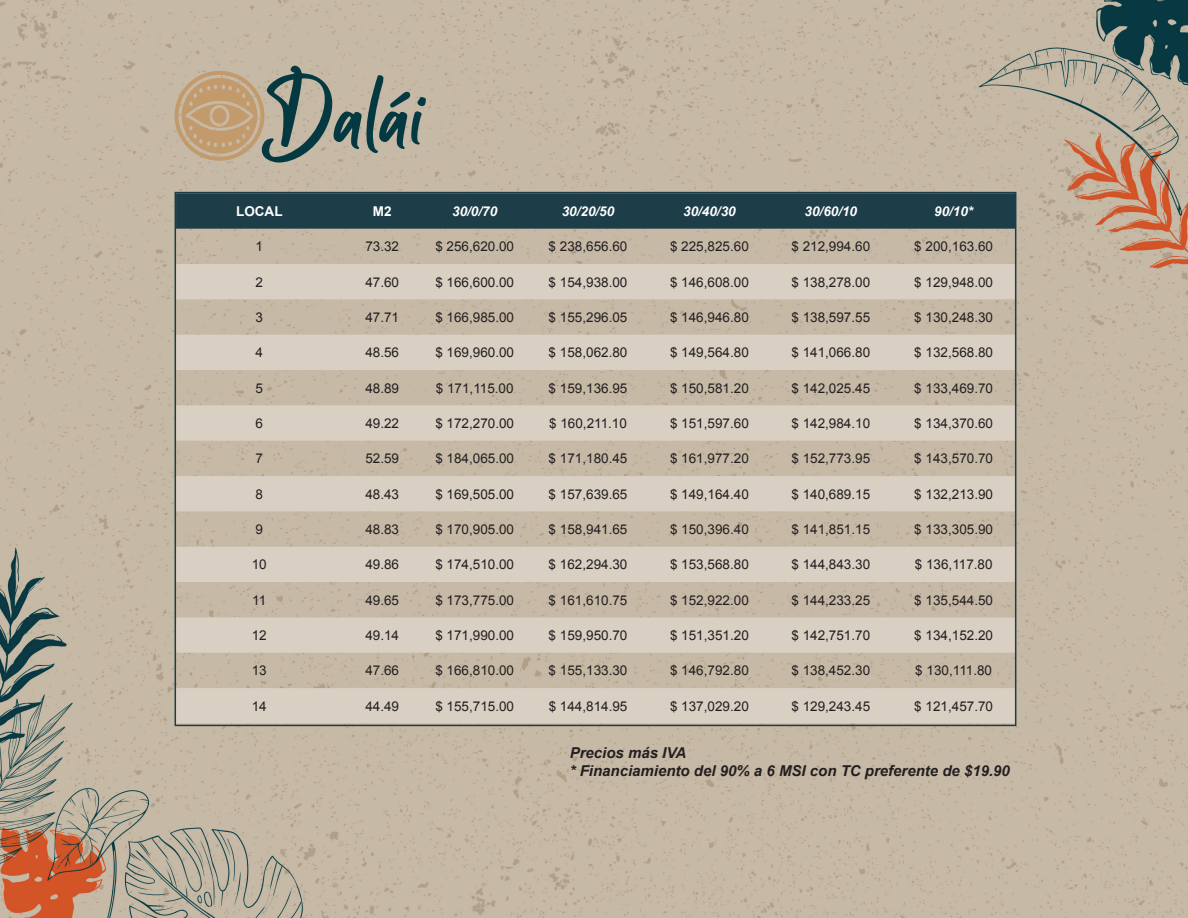
<style>
.page{position:relative;width:1188px;height:918px;background:#fff}
.page>*{position:absolute;margin:0;border:0;box-sizing:border-box;transform-origin:0 0}
.t1{font:156.15px "Caylee";color:#053942}
.t2{font:italic 700 15px/18px "Arial";color:#231f20}
.t3{font:13.5px "Arial";color:#231f20}
.t4{font:italic 700 13.5px "Arial";color:#fff}
.t5{font:700 13.5px "Arial";color:#fff}
</style>
<div class="page">
<img style="left:0;top:0;width:1188px;height:918px">
<div style="left:178px;top:195px;width:835px;height:34px;background:#1d3d48"></div>
<svg style="left:178px;top:264px;width:835px;height:459px;background:#cfc4b4"></svg>
<svg style="left:175px;top:71px;width:89px;height:90px;background:#c3a683"></svg>
<div style="left:212px;top:108px;width:15px;height:16px;background:#c39a6b;border-radius:50%"></div>
<svg style="left:390px;top:92px;width:20px;height:16px"></svg>
<h1 class="t1" style="left:261px;top:47px;width:169px">Dalai</h1>
<p class="t5" style="left:236px;top:202px;width:48px">LOCAL</p>
<p class="t5" style="left:373px;top:202px;width:20px">M2</p>
<p class="t4" style="left:452px;top:202px;width:47px">30/0/70</p>
<p class="t4" style="left:562px;top:202px;width:54px">30/20/50</p>
<p class="t4" style="left:683px;top:202px;width:54px">30/40/30</p>
<p class="t4" style="left:805px;top:202px;width:54px">30/60/10</p>
<p class="t4" style="left:934px;top:202px;width:41px">90/10*</p>
<p class="t3" style="left:256px;top:238px;width:9px">1</p>
<p class="t3" style="left:365px;top:238px;width:35px">73.32</p>
<p class="t3" style="left:435px;top:238px;width:80px">$ 256,620.00</p>
<p class="t3" style="left:549px;top:238px;width:80px">$ 238,656.60</p>
<p class="t3" style="left:670px;top:238px;width:80px">$ 225,825.60</p>
<p class="t3" style="left:791px;top:238px;width:80px">$ 212,994.60</p>
<p class="t3" style="left:914px;top:238px;width:80px">$ 200,163.60</p>
<p class="t3" style="left:256px;top:273px;width:9px">2</p>
<p class="t3" style="left:365px;top:273px;width:35px">47.60</p>
<p class="t3" style="left:435px;top:273px;width:80px">$ 166,600.00</p>
<p class="t3" style="left:549px;top:273px;width:80px">$ 154,938.00</p>
<p class="t3" style="left:670px;top:273px;width:80px">$ 146,608.00</p>
<p class="t3" style="left:791px;top:273px;width:80px">$ 138,278.00</p>
<p class="t3" style="left:914px;top:273px;width:80px">$ 129,948.00</p>
<p class="t3" style="left:256px;top:308px;width:9px">3</p>
<p class="t3" style="left:365px;top:308px;width:35px">47.71</p>
<p class="t3" style="left:435px;top:308px;width:80px">$ 166,985.00</p>
<p class="t3" style="left:549px;top:308px;width:80px">$ 155,296.05</p>
<p class="t3" style="left:670px;top:308px;width:80px">$ 146,946.80</p>
<p class="t3" style="left:791px;top:308px;width:80px">$ 138,597.55</p>
<p class="t3" style="left:914px;top:308px;width:80px">$ 130,248.30</p>
<p class="t3" style="left:256px;top:344px;width:9px">4</p>
<p class="t3" style="left:365px;top:344px;width:35px">48.56</p>
<p class="t3" style="left:435px;top:344px;width:80px">$ 169,960.00</p>
<p class="t3" style="left:549px;top:344px;width:80px">$ 158,062.80</p>
<p class="t3" style="left:670px;top:344px;width:80px">$ 149,564.80</p>
<p class="t3" style="left:791px;top:344px;width:80px">$ 141,066.80</p>
<p class="t3" style="left:914px;top:344px;width:80px">$ 132,568.80</p>
<p class="t3" style="left:256px;top:379px;width:9px">5</p>
<p class="t3" style="left:365px;top:379px;width:35px">48.89</p>
<p class="t3" style="left:436px;top:379px;width:79px">$ 171,115.00</p>
<p class="t3" style="left:549px;top:379px;width:80px">$ 159,136.95</p>
<p class="t3" style="left:670px;top:379px;width:80px">$ 150,581.20</p>
<p class="t3" style="left:791px;top:379px;width:80px">$ 142,025.45</p>
<p class="t3" style="left:914px;top:379px;width:80px">$ 133,469.70</p>
<p class="t3" style="left:256px;top:414px;width:9px">6</p>
<p class="t3" style="left:365px;top:414px;width:35px">49.22</p>
<p class="t3" style="left:435px;top:414px;width:80px">$ 172,270.00</p>
<p class="t3" style="left:549px;top:414px;width:79px">$ 160,211.10</p>
<p class="t3" style="left:670px;top:414px;width:80px">$ 151,597.60</p>
<p class="t3" style="left:791px;top:414px;width:80px">$ 142,984.10</p>
<p class="t3" style="left:914px;top:414px;width:80px">$ 134,370.60</p>
<p class="t3" style="left:256px;top:450px;width:9px">7</p>
<p class="t3" style="left:365px;top:450px;width:35px">52.59</p>
<p class="t3" style="left:435px;top:450px;width:80px">$ 184,065.00</p>
<p class="t3" style="left:549px;top:450px;width:80px">$ 171,180.45</p>
<p class="t3" style="left:670px;top:450px;width:80px">$ 161,977.20</p>
<p class="t3" style="left:791px;top:450px;width:80px">$ 152,773.95</p>
<p class="t3" style="left:914px;top:450px;width:80px">$ 143,570.70</p>
<p class="t3" style="left:256px;top:485px;width:9px">8</p>
<p class="t3" style="left:365px;top:485px;width:35px">48.43</p>
<p class="t3" style="left:435px;top:485px;width:80px">$ 169,505.00</p>
<p class="t3" style="left:549px;top:485px;width:80px">$ 157,639.65</p>
<p class="t3" style="left:670px;top:485px;width:80px">$ 149,164.40</p>
<p class="t3" style="left:791px;top:485px;width:80px">$ 140,689.15</p>
<p class="t3" style="left:914px;top:485px;width:80px">$ 132,213.90</p>
<p class="t3" style="left:256px;top:520px;width:9px">9</p>
<p class="t3" style="left:365px;top:520px;width:35px">48.83</p>
<p class="t3" style="left:435px;top:520px;width:80px">$ 170,905.00</p>
<p class="t3" style="left:549px;top:520px;width:80px">$ 158,941.65</p>
<p class="t3" style="left:670px;top:520px;width:80px">$ 150,396.40</p>
<p class="t3" style="left:791px;top:520px;width:80px">$ 141,851.15</p>
<p class="t3" style="left:914px;top:520px;width:80px">$ 133,305.90</p>
<p class="t3" style="left:252px;top:556px;width:17px">10</p>
<p class="t3" style="left:365px;top:556px;width:35px">49.86</p>
<p class="t3" style="left:435px;top:556px;width:80px">$ 174,510.00</p>
<p class="t3" style="left:549px;top:556px;width:80px">$ 162,294.30</p>
<p class="t3" style="left:670px;top:556px;width:80px">$ 153,568.80</p>
<p class="t3" style="left:791px;top:556px;width:80px">$ 144,843.30</p>
<p class="t3" style="left:915px;top:556px;width:79px">$ 136,117.80</p>
<p class="t3" style="left:252px;top:591px;width:16px">11</p>
<p class="t3" style="left:365px;top:591px;width:35px">49.65</p>
<p class="t3" style="left:435px;top:591px;width:80px">$ 173,775.00</p>
<p class="t3" style="left:549px;top:591px;width:80px">$ 161,610.75</p>
<p class="t3" style="left:670px;top:591px;width:80px">$ 152,922.00</p>
<p class="t3" style="left:791px;top:591px;width:80px">$ 144,233.25</p>
<p class="t3" style="left:914px;top:591px;width:80px">$ 135,544.50</p>
<p class="t3" style="left:252px;top:626px;width:17px">12</p>
<p class="t3" style="left:365px;top:626px;width:35px">49.14</p>
<p class="t3" style="left:435px;top:626px;width:80px">$ 171,990.00</p>
<p class="t3" style="left:549px;top:626px;width:80px">$ 159,950.70</p>
<p class="t3" style="left:670px;top:626px;width:80px">$ 151,351.20</p>
<p class="t3" style="left:791px;top:626px;width:80px">$ 142,751.70</p>
<p class="t3" style="left:914px;top:626px;width:80px">$ 134,152.20</p>
<p class="t3" style="left:252px;top:662px;width:17px">13</p>
<p class="t3" style="left:365px;top:662px;width:35px">47.66</p>
<p class="t3" style="left:435px;top:662px;width:80px">$ 166,810.00</p>
<p class="t3" style="left:549px;top:662px;width:80px">$ 155,133.30</p>
<p class="t3" style="left:670px;top:662px;width:80px">$ 146,792.80</p>
<p class="t3" style="left:791px;top:662px;width:80px">$ 138,452.30</p>
<p class="t3" style="left:915px;top:662px;width:78px">$ 130,111.80</p>
<p class="t3" style="left:252px;top:697px;width:17px">14</p>
<p class="t3" style="left:365px;top:697px;width:35px">44.49</p>
<p class="t3" style="left:435px;top:697px;width:80px">$ 155,715.00</p>
<p class="t3" style="left:549px;top:697px;width:80px">$ 144,814.95</p>
<p class="t3" style="left:670px;top:697px;width:80px">$ 137,029.20</p>
<p class="t3" style="left:791px;top:697px;width:80px">$ 129,243.45</p>
<p class="t3" style="left:914px;top:697px;width:80px">$ 121,457.70</p>
<p class="t2" style="left:570px;top:744px;width:442px">Precios más IVA<br>* Financiamiento del 90% a 6 MSI con TC preferente de $19.90</p>
</div>
